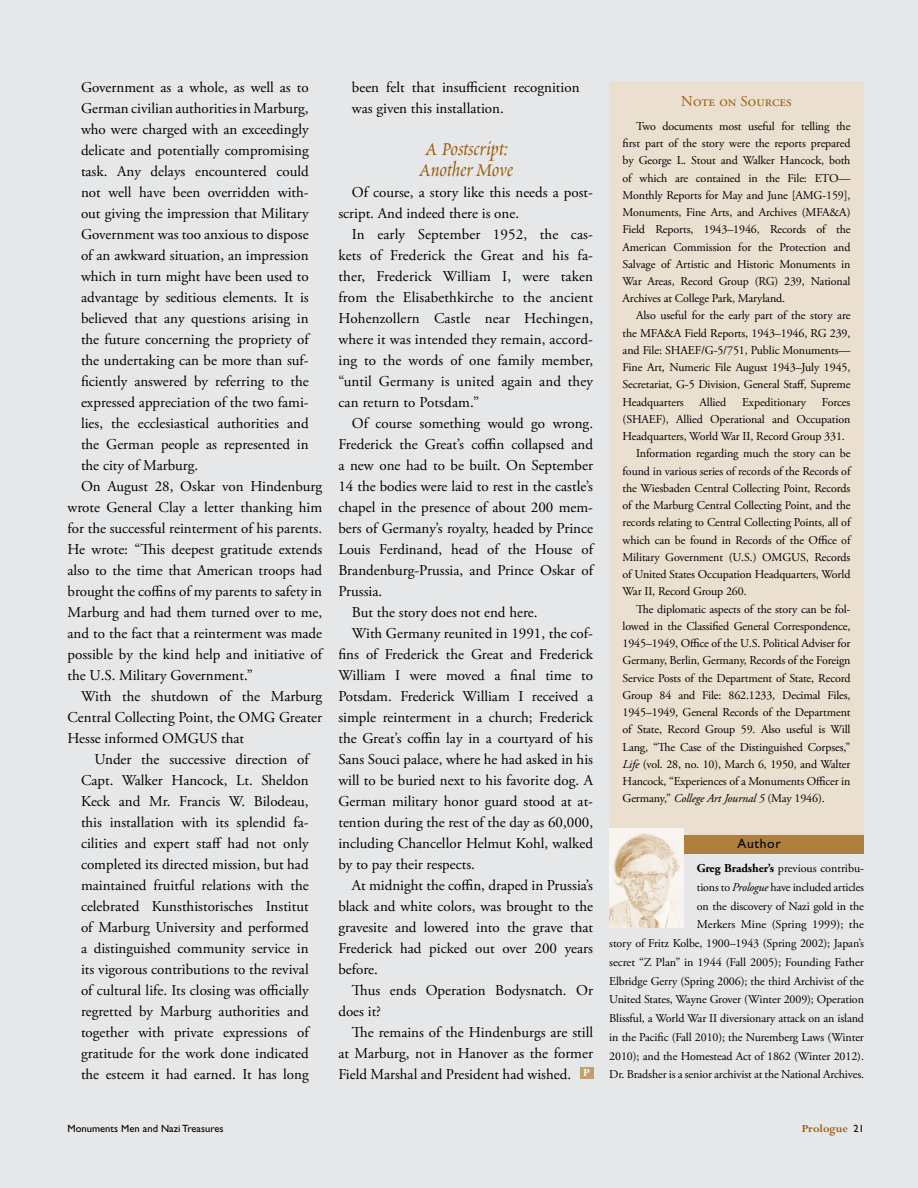
<style>
.page{position:relative;width:918px;height:1188px;background:#e6e7e8}
.page>*{position:absolute;margin:0;border:0;box-sizing:border-box;transform-origin:0 0}
.t1{font:23.25px/21px "Poetica Chancery I";color:#9b5f0e}
.t2{font:15px/21px "Adobe Garamond Pro";color:#000;text-align:justify}
.t3{font:15px "Adobe Garamond Pro";color:#9b5f0e}
.t4{font:13.5px "Gill Sans Std";letter-spacing:.05em;color:#000}
.t5{font:12px/17.2px "Adobe Garamond Pro";letter-spacing:-.01em;color:#000;text-align:justify}
.t6{font:700 12px "Perpetua Std";color:#9b5f0e}
.t7{font:700 12px "Perpetua Std";color:#fff}
.t8{font:10.5px "Gill Sans Std";letter-spacing:.005em;color:#000}
.s1{font-style:italic}
.s2{font-weight:700}
.s3{font-family:"Gill Sans Std";font-weight:400;font-size:10.5px;color:#000}
</style>
<div class="page">
<div style="left:609px;top:81px;width:255px;height:764px;background:#ebdfcf"></div>
<div style="left:609px;top:836px;width:255px;height:18px;background:#af7f3e"></div>
<div style="left:580px;top:1068px;width:13px;height:11px;background:#c39f6e"></div>
<img style="left:609px;top:828px;width:74px;height:100px">
<p class="t2" style="left:81px;top:77px;width:243px;text-align:left">Government as a whole, as well as to German civilian authorities in Marburg, who were charged with an exceedingly delicate and potentially compromising task. Any delays encountered could not well have been overridden with&shy;out giving the impression that Military Government was too anxious to dispose of an awkward situation, an impression which in turn might have been used to advantage by seditious elements. It is believed that any questions arising in the future concerning the propriety of the undertaking can be more than suf&shy;ficiently answered by referring to the expressed appreciation of the two fami&shy;lies, the ecclesiastical authorities and the German people as represented in the city of Marburg.<br>On August 28, Oskar von Hindenburg</p>
<p class="t2" style="left:68px;top:497px;width:256px">wrote General Clay a letter thanking him</p>
<p class="t2" style="left:68px;top:518px;width:256px">for the successful reinterment of his parents.</p>
<p class="t2" style="left:68px;top:539px;width:256px">He wrote: “This deepest gratitude extends</p>
<p class="t2" style="left:68px;top:560px;width:256px">also to the time that American troops had</p>
<p class="t2" style="left:68px;top:581px;width:256px">brought the coffins of my parents to safety in</p>
<p class="t2" style="left:68px;top:602px;width:256px">Marburg and had them turned over to me,</p>
<p class="t2" style="left:68px;top:623px;width:256px">and to the fact that a reinterment was made</p>
<p class="t2" style="left:68px;top:644px;width:256px">possible by the kind help and initiative of</p>
<p class="t2" style="left:81px;top:665px;width:243px;text-indent:-14px">the U.S. Military Government.”<br>With the shutdown of the Marburg</p>
<p class="t2" style="left:68px;top:707px;width:256px">Central Collecting Point, the OMG Greater</p>
<p class="t2" style="left:68px;top:728px;width:178px">Hesse informed OMGUS that</p>
<p class="t2" style="left:94px;top:749px;width:216px">Under the successive direction of</p>
<p class="t2" style="left:81px;top:770px;width:229px">Capt. Walker Hancock, Lt. Sheldon</p>
<p class="t2" style="left:81px;top:791px;width:229px">Keck and Mr. Francis W. Bilodeau,</p>
<p class="t2" style="left:81px;top:812px;width:229px">this installation with its splendid fa-</p>
<p class="t2" style="left:81px;top:833px;width:229px">cilities and expert staff had not only</p>
<p class="t2" style="left:81px;top:854px;width:229px">completed its directed mission, but had</p>
<p class="t2" style="left:81px;top:875px;width:229px">maintained fruitful relations with the</p>
<p class="t2" style="left:81px;top:896px;width:229px">celebrated Kunsthistorisches Institut</p>
<p class="t2" style="left:81px;top:917px;width:229px">of Marburg University and performed</p>
<p class="t2" style="left:81px;top:938px;width:229px">a distinguished community service in</p>
<p class="t2" style="left:81px;top:959px;width:229px">its vigorous contributions to the revival</p>
<p class="t2" style="left:81px;top:980px;width:229px">of cultural life. Its closing was officially</p>
<p class="t2" style="left:81px;top:1001px;width:229px">regretted by Marburg authorities and</p>
<p class="t2" style="left:81px;top:1022px;width:229px">together with private expressions of</p>
<p class="t2" style="left:81px;top:1043px;width:229px">gratitude for the work done indicated</p>
<p class="t2" style="left:81px;top:1064px;width:229px">the esteem it had earned. It has long</p>
<p class="t2" style="left:352px;top:77px;width:229px">been felt that insufficient recognition</p>
<p class="t2" style="left:352px;top:98px;width:153px">was given this installation.</p>
<h3 class="t1" style="left:419px;top:139px;width:96px">A Postscript:<br>Another Move</h3>
<p class="t2" style="left:338px;top:182px;width:256px;text-indent:14px">Of course, a story like this needs a post&shy;script. And indeed there is one.</p>
<p class="t2" style="left:338px;top:224px;width:256px;text-indent:14px">In early September 1952, the cas&shy;kets of Frederick the Great and his fa&shy;ther, Frederick William I, were taken from the Elisabethkirche to the ancient Hohenzollern Castle near Hechingen, where it was intended they remain, accord&shy;ing to the words of one family member, “until Germany is united again and they can return to Potsdam.”</p>
<p class="t2" style="left:338px;top:413px;width:256px;text-indent:14px">Of course something would go wrong.<br>Frederick the Great’s coffin collapsed and a new one had to be built. On September 14 the bodies were laid to rest in the castle’s chapel in the presence of about 200 mem&shy;bers of Germany’s royalty, headed by Prince Louis Ferdinand, head of the House of Brandenburg-Prussia, and Prince Oskar of Prussia.</p>
<p class="t2" style="left:352px;top:602px;width:187px">But the story does not end here.</p>
<p class="t2" style="left:338px;top:623px;width:256px;text-indent:14px">With Germany reunited in 1991, the cof&shy;fins of Frederick the Great and Frederick William I were moved a final time to Potsdam. Frederick William I received a simple reinterment in a church; Frederick the Great’s coffin lay in a courtyard of his Sans Souci palace, where he had asked in his will to be buried next to his favorite dog. A German military honor guard stood at at&shy;tention during the rest of the day as 60,000, including Chancellor Helmut Kohl, walked by to pay their respects.</p>
<p class="t2" style="left:338px;top:875px;width:256px;text-indent:14px">At midnight the coffin, draped in Prussia’s black and white colors, was brought to the gravesite and lowered into the grave that Frederick had picked out over 200 years before.</p>
<p class="t2" style="left:338px;top:980px;width:256px;text-indent:14px">Thus ends Operation Bodysnatch. Or does it?</p>
<p class="t2" style="left:338px;top:1022px;width:256px;text-indent:14px">The remains of the Hindenburgs are still at Marburg, not in Hanover as the former Field Marshal and President had wished.</p>
<p class="t7" style="left:583px;top:1066px;width:8px">P</p>
<p class="t3" style="left:681px;top:92px;width:112px">Note on Sources</p>
<p class="t5" style="left:623px;top:118px;width:229px;text-indent:14px">Two documents most useful for telling the first part of the story were the reports prepared by George L. Stout and Walker Hancock, both of which are contained in the File: ETO— Monthly Reports for May and June [AMG-159], Monuments, Fine Arts, and Archives (MFA&amp;A)<br>Field Reports, 1943–1946, Records of the American Commission for the Protection and Salvage of Artistic and Historic Monuments in War Areas, Record Group (RG) 239, National Archives at College Park, Maryland.</p>
<p class="t5" style="left:623px;top:307px;width:229px;text-indent:14px">Also useful for the early part of the story are the MFA&amp;A Field Reports, 1943–1946, RG 239, and File: SHAEF/G-5/751, Public Monuments— Fine Art, Numeric File August 1943–July 1945, Secretariat, G-5 Division, General Staff, Supreme Headquarters</p>
<p class="t5" style="left:700px;top:394px;width:28px">Allied</p>
<p class="t5" style="left:742px;top:394px;width:65px">Expeditionary</p>
<p class="t5" style="left:623px;top:394px;width:229px;text-indent:199px">Forces (SHAEF), Allied Operational and Occupation Headquarters, World War II, Record Group 331.</p>
<p class="t5" style="left:623px;top:445px;width:229px;text-indent:14px">Information regarding much the story can be found in various series of records of the Records of the Wiesbaden Central Collecting Point, Records of the Marburg Central Collecting Point, and the records relating to Central Collecting Points, all of which can be found in Records of the Office of Military Government (U.S.) OMGUS, Records of United States Occupation Headquarters, World War II, Record Group 260.</p>
<p class="t5" style="left:623px;top:601px;width:229px;text-indent:14px">The diplomatic aspects of the story can be fol&shy;lowed in the Classified General Correspondence, 1945–1949, Office of the U.S. Political Adviser for Germany, Berlin, Germany, Records of the Foreign Service Posts of the Department of State, Record Group 84 and File: 862.1233, Decimal Files, 1945–1949, General Records of the Department of State, Record Group 59. Also useful is Will Lang, “The Case of the Distinguished Corpses,” <span class="s1">Life</span> (vol. 28, no. 10), March 6, 1950, and Walter Hancock, “Experiences of a Monuments Officer in Germany,” <span class="s1">College Art Journal 5</span> (May 1946).</p>
<p class="t4" style="left:738px;top:835px;width:45px">Author</p>
<p class="t5" style="left:697px;top:859px;width:169px;line-height:18.8px"><span class="s2">Greg Bradsher’s</span> previous contribu&shy;tions to <span class="s1">Prologue</span> have included articles on the discovery of Nazi gold in the Merkers Mine (Spring 1999); the</p>
<p class="t5" style="left:609px;top:934px;width:256px;line-height:18.8px">story of Fritz Kolbe, 1900–1943 (Spring 2002); Japan’s secret “Z Plan” in 1944 (Fall 2005); Founding Father Elbridge Gerry (Spring 2006); the third Archivist of the United States, Wayne Grover (Winter 2009); Operation Blissful, a World War II diversionary attack on an island in the Pacific (Fall 2010); the Nuremberg Laws (Winter 2010); and the Homestead Act of 1862 (Winter 2012).<br>Dr. Bradsher is a senior archivist at the National Archives.</p>
<p class="t8" style="left:68px;top:1122px;width:158px">Monuments Men and Nazi Treasures</p>
<p class="t6" style="left:802px;top:1123px;width:64px">Prologue <span class="s3">21</span></p>
</div>
